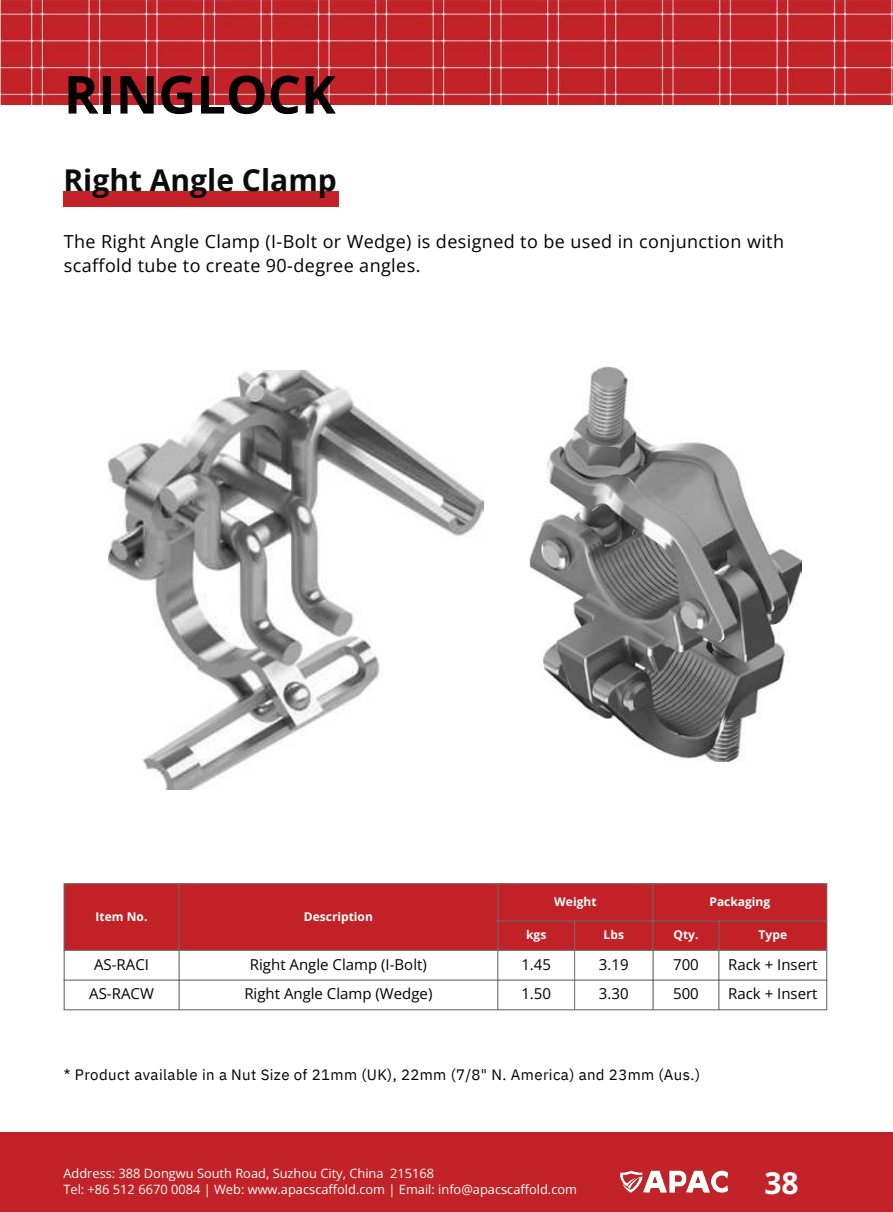
<style>
.page{position:relative;width:893px;height:1212px;background:#fff}
.page>*{position:absolute;margin:0;border:0;box-sizing:border-box;transform-origin:0 0}
.t1{font:700 52.5px "Open Sans";color:#000}
.t2{font:700 30px "Open Sans";color:#0b0b0b}
.t3{font:700 30px "Open Sans";color:#fff}
.t4{font:18px/23.7px "Open Sans";letter-spacing:.02em;color:#000}
.t5{font:15px "Open Sans";color:#000}
.t6{font:15px "IBM Plex Sans";letter-spacing:.025em;color:#000}
.t7{font:12.75px/16px "Open Sans";color:#fff}
.t8{font:700 12px "Open Sans";color:#fff}
</style>
<div class="page">
<img style="left:0;top:0;width:892px;height:104px">
<div style="left:0;top:1132px;width:892px;height:80px;background:#c22328"></div>
<img style="left:620px;top:1170px;width:108px;height:23px">
<div style="left:63px;top:191px;width:275px;height:16px;background:#c22328"></div>
<div style="left:65px;top:884px;width:761px;height:66px;background:#c22227"></div>
<hr style="left:64px;top:884px;width:1px;height:125px;background:#727171">
<hr style="left:179px;top:884px;width:1px;height:125px;background:#727171">
<hr style="left:497px;top:884px;width:1px;height:125px;background:#727171">
<hr style="left:574px;top:921px;width:1px;height:88px;background:#727171">
<hr style="left:652px;top:884px;width:1px;height:125px;background:#727171">
<hr style="left:718px;top:921px;width:1px;height:88px;background:#727171">
<hr style="left:826px;top:884px;width:1px;height:125px;background:#727171">
<hr style="left:64px;top:883px;width:762px;height:1px;background:#727171">
<hr style="left:497px;top:920px;width:329px;height:1px;background:#727171">
<hr style="left:64px;top:950px;width:762px;height:1px;background:#727171">
<hr style="left:64px;top:979px;width:762px;height:1px;background:#727171">
<hr style="left:64px;top:1009px;width:762px;height:1px;background:#727171">
<img style="left:109px;top:371px;width:374px;height:418px">
<img style="left:529px;top:367px;width:271px;height:395px">
<h1 class="t1" style="left:64px;top:57px;width:273px">RINGLOCK</h1>
<h2 class="t2" style="left:63px;top:159px;width:275px">Right Angle Clamp</h2>
<h3 class="t4" style="left:64px;top:229px;width:721px">The Right Angle Clamp (I-Bolt or Wedge) is designed to be used in conjunction with scaffold tube to create 90-degree angles.</h3>
<p class="t8" style="left:96px;top:908px;width:53px">Item No.</p>
<p class="t8" style="left:304px;top:908px;width:70px">Description</p>
<p class="t8" style="left:554px;top:893px;width:44px">Weight</p>
<p class="t8" style="left:709px;top:893px;width:62px">Packaging</p>
<p class="t8" style="left:526px;top:926px;width:22px">kgs</p>
<p class="t8" style="left:603px;top:926px;width:22px">Lbs</p>
<p class="t8" style="left:673px;top:926px;width:27px">Qty.</p>
<p class="t8" style="left:758px;top:926px;width:30px">Type</p>
<p class="t5" style="left:94px;top:954px;width:56px">AS-RACI</p>
<p class="t5" style="left:250px;top:954px;width:178px">Right Angle Clamp (I-Bolt)</p>
<p class="t5" style="left:521px;top:954px;width:31px">1.45</p>
<p class="t5" style="left:598px;top:954px;width:31px">3.19</p>
<p class="t5" style="left:672px;top:954px;width:27px">700</p>
<p class="t5" style="left:727px;top:954px;width:91px">Rack + Insert</p>
<p class="t5" style="left:89px;top:983px;width:66px">AS-RACW</p>
<p class="t5" style="left:244px;top:983px;width:189px">Right Angle Clamp (Wedge)</p>
<p class="t5" style="left:521px;top:983px;width:31px">1.50</p>
<p class="t5" style="left:598px;top:983px;width:31px">3.30</p>
<p class="t5" style="left:672px;top:983px;width:27px">500</p>
<p class="t5" style="left:727px;top:983px;width:91px">Rack + Insert</p>
<p class="t6" style="left:64px;top:1063px;width:637px">* Product available in a Nut Size of 21mm (UK), 22mm (7/8" N. America) and 23mm (Aus.)</p>
<p class="t7" style="left:63px;top:1165px;width:515px">Address: 388 Dongwu South Road, Suzhou City, China 215168<br>Tel: +86 512 6670 0084 | Web: www.apacscaffold.com | Email: info@apacscaffold.com</p>
<h2 class="t3" style="left:764px;top:1162px;width:36px">38</h2>
</div>
